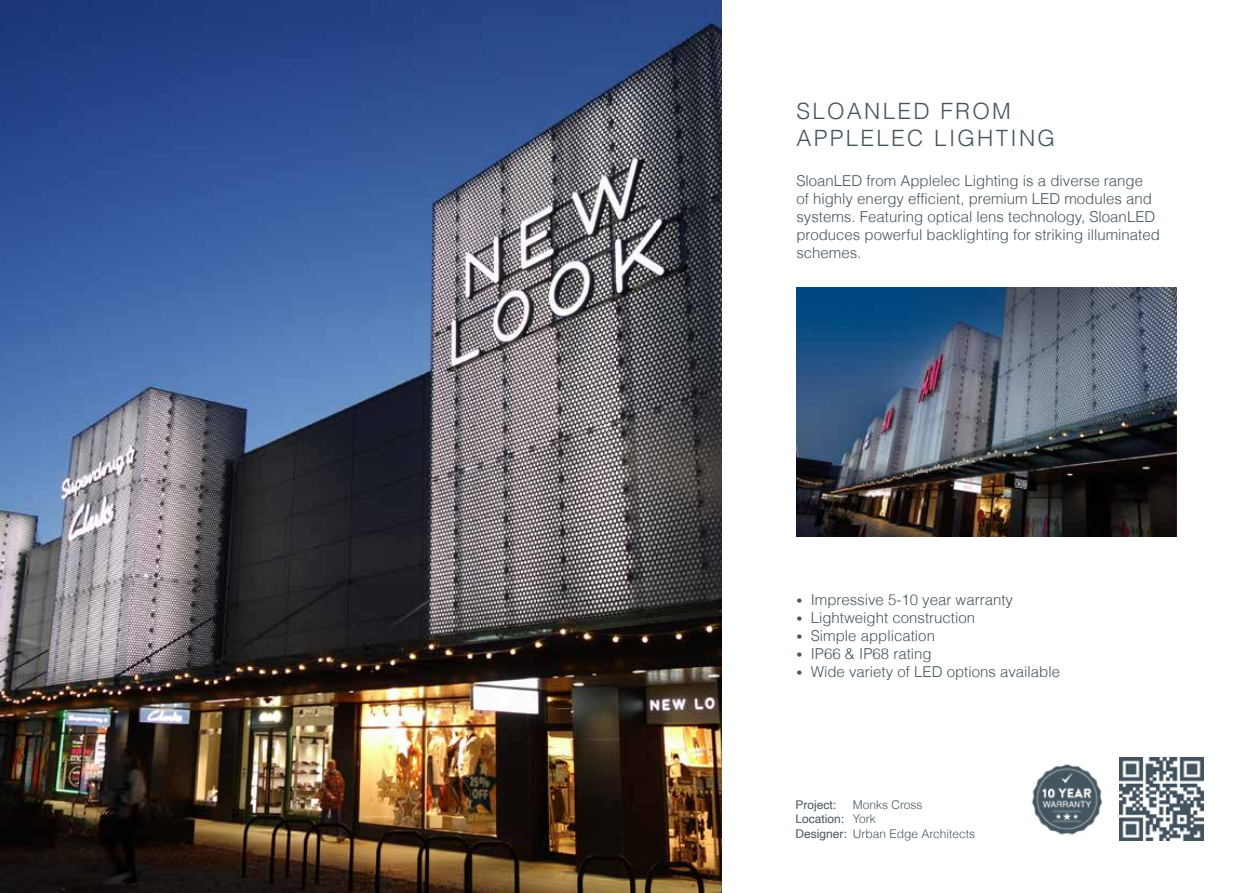
<style>
.page{position:relative;width:1259px;height:893px;background:#fff}
.page>*{position:absolute;margin:0;border:0;box-sizing:border-box;transform-origin:0 0}
.t1{font:300 22.5px/27px "Helvetica";letter-spacing:.1em;color:#455560}
.t2{font:300 15px/18px "Helvetica";color:#455560}
.t3{font:300 12px/14.4px "Helvetica";color:#455560}
.t4{font:12px/14.4px "Helvetica";color:#455560}
.s1{font-size:12px}
</style>
<div class="page">
<img style="left:796px;top:287px;width:380px;height:249px">
<img style="left:0;top:0;width:722px;height:893px">
<img style="left:1031px;top:764px;width:72px;height:71px">
<img style="left:1119px;top:757px;width:84px;height:84px">
<h1 class="t1" style="left:796px;top:97px;width:260px">SLOANLED FROM<br>APPLELEC LIGHTING</h1>
<p class="t2" style="left:796px;top:171px;width:365px">SloanLED from Applelec Lighting is a diverse range<br>of highly energy efficient, premium LED modules and systems. Featuring optical lens technology, SloanLED produces powerful backlighting for striking illuminated schemes.</p>
<p class="t2" style="left:796px;top:591px;width:218px"><span class="s1">•</span> Impressive 5-10 year warranty</p>
<p class="t2" style="left:796px;top:609px;width:180px"><span class="s1">•</span> Lightweight construction</p>
<p class="t2" style="left:796px;top:627px;width:140px"><span class="s1">•</span> Simple application</p>
<p class="t2" style="left:796px;top:645px;width:137px"><span class="s1">•</span> IP66 &amp; IP68 rating</p>
<p class="t2" style="left:796px;top:663px;width:265px"><span class="s1">•</span> Wide variety of LED options available</p>
<p class="t4" style="left:795px;top:798px;width:53px">Project:<br>Location:<br>Designer:</p>
<p class="t3" style="left:853px;top:797px;width:124px">Monks Cross<br>York<br>Urban Edge Architects</p>
</div>
